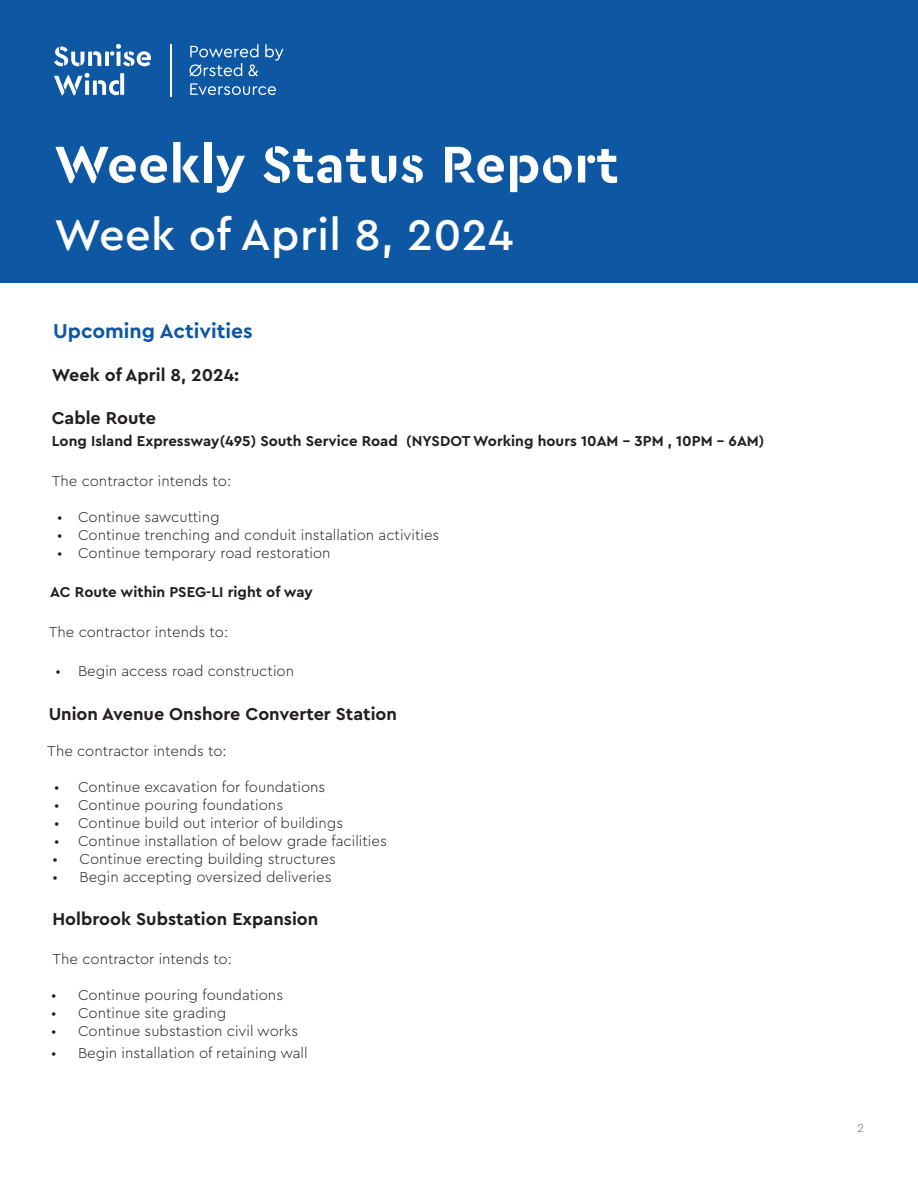
<style>
.page{position:relative;width:918px;height:1188px;background:#fff}
.page>*{position:absolute;margin:0;border:0;box-sizing:border-box;transform-origin:0 0}
._01_Page_Head{font:700 54px "Cera Stencil PRO";letter-spacing:.01em;color:#fff}
._01_Page_Head-2{font:500 45px "Cera Pro";letter-spacing:.01em;color:#fff}
.t1{font:700 21px "Cera Pro";color:#0e57a3}
.t2{font:700 18px "Cera Pro";color:#231f20}
.t3{font:300 15px "Cera Pro";color:#231f20}
.t4{font:700 15px "Cera Pro";color:#231f20}
.t5{font:100 12px "Cera Pro";color:#231f20}
</style>
<div class="page">
<div style="left:0;top:0;width:918px;height:283px;background:#0e57a3"></div>
<svg style="left:54px;top:44px;width:97px;height:22px"></svg>
<svg style="left:54px;top:73px;width:70px;height:22px"></svg>
<svg style="left:190px;top:44px;width:68px;height:13px"></svg>
<svg style="left:265px;top:44px;width:19px;height:17px"></svg>
<svg style="left:189px;top:63px;width:53px;height:13px"></svg>
<svg style="left:248px;top:64px;width:10px;height:12px"></svg>
<svg style="left:190px;top:83px;width:86px;height:12px"></svg>
<hr style="left:170px;top:44px;width:1px;height:53px;background:#fff">
<p class="_01_Page_Head" style="left:54px;top:128px;width:566px">Weekly Status Report</p>
<p class="_01_Page_Head-2" style="left:54px;top:205px;width:461px">Week of April 8, 2024</p>
<p class="t1" style="left:53px;top:317px;width:201px">Upcoming Activities</p>
<p class="t2" style="left:52px;top:363px;width:189px">Week of April 8, 2024:</p>
<p class="t2" style="left:52px;top:406px;width:106px">Cable Route</p>
<p class="t4" style="left:52px;top:431px;width:714px">Long Island Expressway(495) South Service Road (NYSDOT Working hours 10AM - 3PM , 10PM - 6AM)</p>
<p class="t3" style="left:52px;top:471px;width:181px">The contractor intends to:</p>
<p class="t3" style="left:57px;top:507px;width:164px">• Continue sawcutting</p>
<p class="t3" style="left:57px;top:525px;width:384px">• Continue trenching and conduit installation activities</p>
<p class="t3" style="left:57px;top:543px;width:275px">• Continue temporary road restoration</p>
<p class="t4" style="left:50px;top:582px;width:264px">AC Route within PSEG-LI right of way</p>
<p class="t3" style="left:49px;top:622px;width:181px">The contractor intends to:</p>
<p class="t3" style="left:56px;top:661px;width:240px">• Begin access road construction</p>
<p class="t2" style="left:49px;top:702px;width:350px">Union Avenue Onshore Converter Station</p>
<p class="t3" style="left:47px;top:741px;width:181px">The contractor intends to:</p>
<p class="t3" style="left:54px;top:777px;width:273px">• Continue excavation for foundations</p>
<p class="t3" style="left:54px;top:795px;width:231px">• Continue pouring foundations</p>
<p class="t3" style="left:54px;top:813px;width:291px">• Continue build out interior of buildings</p>
<p class="t3" style="left:54px;top:831px;width:334px">• Continue installation of below grade facilities</p>
<p class="t3" style="left:53px;top:849px;width:285px">• Continue erecting building structures</p>
<p class="t3" style="left:53px;top:867px;width:281px">• Begin accepting oversized deliveries</p>
<p class="t2" style="left:53px;top:907px;width:267px">Holbrook Substation Expansion</p>
<p class="t3" style="left:53px;top:949px;width:181px">The contractor intends to:</p>
<p class="t3" style="left:51px;top:985px;width:234px">• Continue pouring foundations</p>
<p class="t3" style="left:51px;top:1003px;width:177px">• Continue site grading</p>
<p class="t3" style="left:51px;top:1021px;width:249px">• Continue substastion civil works</p>
<p class="t3" style="left:51px;top:1043px;width:258px">• Begin installation of retaining wall</p>
<p class="t5" style="left:858px;top:1120px;width:8px">2</p>
</div>
